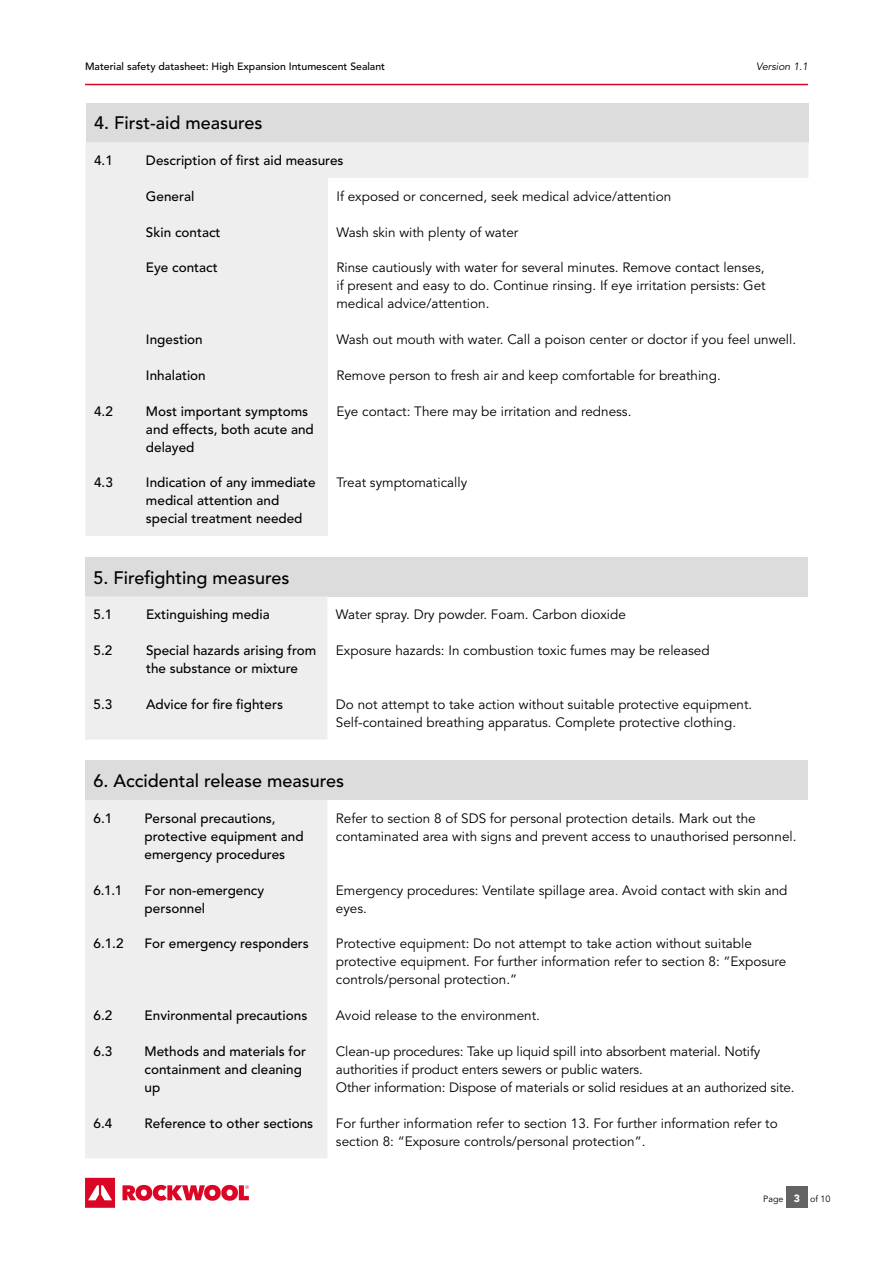
<style>
.page{position:relative;width:893px;height:1263px;background:#fff}
.page>*{position:absolute;margin:0;border:0;box-sizing:border-box;transform-origin:0 0}
.t1{font:500 18px "Avenir LT Std";color:#000}
.t2{font:13.5px/18px "Avenir LT Std";color:#000}
.t3{font:500 13.5px/18px "Avenir LT Std";color:#000}
.t4{font:500 10.5px "Avenir LT Std";color:#000}
.t5{font:italic 10.5px "Avenir LT Std";color:#000}
.t6{font:9px "Avenir LT Std";color:#000}
.s1{font-family:"Avenir";font-weight:900;font-size:10.5px;color:#fff}
</style>
<div class="page">
<svg style="left:85px;top:1178px;width:30px;height:30px"></svg>
<svg style="left:122px;top:1185px;width:127px;height:16px"></svg>
<div style="left:786px;top:1186px;width:21px;height:22px;background:#646363"></div>
<hr style="left:85px;top:84px;width:723px;height:1px;background:#db0626">
<div style="left:85px;top:557px;width:723px;height:39px;background:#dddcdc"></div>
<div style="left:85px;top:596px;width:242px;height:144px;background:#eee"></div>
<div style="left:85px;top:761px;width:723px;height:39px;background:#dddcdc"></div>
<div style="left:85px;top:800px;width:242px;height:358px;background:#eee"></div>
<div style="left:86px;top:103px;width:722px;height:39px;background:#dddcdc"></div>
<svg style="left:86px;top:142px;width:722px;height:394px"></svg>
<p class="t4" style="left:85px;top:60px;width:302px">Material safety datasheet: High Expansion Intumescent Sealant</p>
<p class="t5" style="left:756px;top:60px;width:53px">Version 1.1</p>
<h1 class="t1" style="left:94px;top:113px;width:170px">4. First-aid measures</h1>
<p class="t3" style="left:94px;top:152px;width:20px">4.1</p>
<p class="t3" style="left:146px;top:152px;width:199px">Description of first aid measures</p>
<p class="t3" style="left:146px;top:188px;width:50px">General</p>
<p class="t2" style="left:336px;top:188px;width:336px">If exposed or concerned, seek medical advice/attention</p>
<p class="t3" style="left:146px;top:223px;width:76px">Skin contact</p>
<p class="t2" style="left:336px;top:223px;width:183px">Wash skin with plenty of water</p>
<p class="t3" style="left:146px;top:259px;width:73px">Eye contact</p>
<p class="t2" style="left:336px;top:259px;width:431px;text-align:justify">Rinse cautiously with water for several minutes. Remove contact lenses, if present and easy to do. Continue rinsing. If eye irritation persists: Get medical advice/attention.</p>
<p class="t3" style="left:146px;top:331px;width:58px">Ingestion</p>
<p class="t2" style="left:336px;top:331px;width:461px">Wash out mouth with water. Call a poison center or doctor if you feel unwell.</p>
<p class="t3" style="left:146px;top:366px;width:61px">Inhalation</p>
<p class="t2" style="left:336px;top:367px;width:386px">Remove person to fresh air and keep comfortable for breathing.</p>
<p class="t3" style="left:94px;top:402px;width:20px">4.2</p>
<p class="t3" style="left:146px;top:402px;width:169px">Most important symptoms and effects, both acute and delayed</p>
<p class="t2" style="left:336px;top:402px;width:296px">Eye contact: There may be irritation and redness.</p>
<p class="t3" style="left:94px;top:474px;width:20px">4.3</p>
<p class="t3" style="left:146px;top:474px;width:171px">Indication of any immediate medical attention and special treatment needed</p>
<p class="t2" style="left:336px;top:474px;width:132px">Treat symptomatically</p>
<h1 class="t1" style="left:94px;top:567px;width:198px">5. Firefighting measures</h1>
<p class="t3" style="left:94px;top:606px;width:20px">5.1</p>
<p class="t3" style="left:146px;top:606px;width:125px">Extinguishing media</p>
<p class="t2" style="left:336px;top:606px;width:292px">Water spray. Dry powder. Foam. Carbon dioxide</p>
<p class="t3" style="left:94px;top:642px;width:20px">5.2</p>
<p class="t3" style="left:146px;top:642px;width:172px">Special hazards arising from the substance or mixture</p>
<p class="t2" style="left:336px;top:642px;width:375px">Exposure hazards: In combustion toxic fumes may be released</p>
<p class="t3" style="left:94px;top:695px;width:20px">5.3</p>
<p class="t3" style="left:146px;top:695px;width:139px">Advice for fire fighters</p>
<p class="t2" style="left:336px;top:695px;width:418px">Do not attempt to take action without suitable protective equipment.<br>Self-contained breathing apparatus. Complete protective clothing.</p>
<h1 class="t1" style="left:94px;top:770px;width:252px">6. Accidental release measures</h1>
<p class="t3" style="left:94px;top:810px;width:20px">6.1</p>
<p class="t3" style="left:145px;top:810px;width:161px">Personal precautions, protective equipment and emergency procedures</p>
<p class="t2" style="left:336px;top:810px;width:462px">Refer to section 8 of SDS for personal protection details. Mark out the contaminated area with signs and prevent access to unauthorised personnel.</p>
<p class="t3" style="left:94px;top:881px;width:30px">6.1.1</p>
<p class="t3" style="left:145px;top:881px;width:121px">For non-emergency personnel</p>
<p class="t2" style="left:336px;top:881px;width:453px">Emergency procedures: Ventilate spillage area. Avoid contact with skin and eyes.</p>
<p class="t3" style="left:94px;top:935px;width:32px">6.1.2</p>
<p class="t3" style="left:145px;top:935px;width:166px">For emergency responders</p>
<p class="t2" style="left:336px;top:935px;width:452px">Protective equipment: Do not attempt to take action without suitable protective equipment. For further information refer to section 8: “Exposure controls/personal protection.”</p>
<p class="t3" style="left:94px;top:1007px;width:20px">6.2</p>
<p class="t3" style="left:145px;top:1007px;width:164px">Environmental precautions</p>
<p class="t2" style="left:336px;top:1007px;width:206px">Avoid release to the environment.</p>
<p class="t3" style="left:94px;top:1042px;width:20px">6.3</p>
<p class="t3" style="left:145px;top:1042px;width:163px">Methods and materials for containment and cleaning up</p>
<p class="t2" style="left:336px;top:1042px;width:460px">Clean-up procedures: Take up liquid spill into absorbent material. Notify authorities if product enters sewers or public waters.<br>Other information: Dispose of materials or solid residues at an authorized site.</p>
<p class="t3" style="left:94px;top:1114px;width:20px">6.4</p>
<p class="t3" style="left:145px;top:1114px;width:170px">Reference to other sections</p>
<p class="t2" style="left:336px;top:1114px;width:443px">For further information refer to section 13. For further information refer to section 8: “Exposure controls/personal protection”.</p>
<p class="t6" style="left:763px;top:1194px;width:38px">Page <span class="s1">3</span></p>
<p class="t6" style="left:810px;top:1194px;width:22px">of 10</p>
</div>
